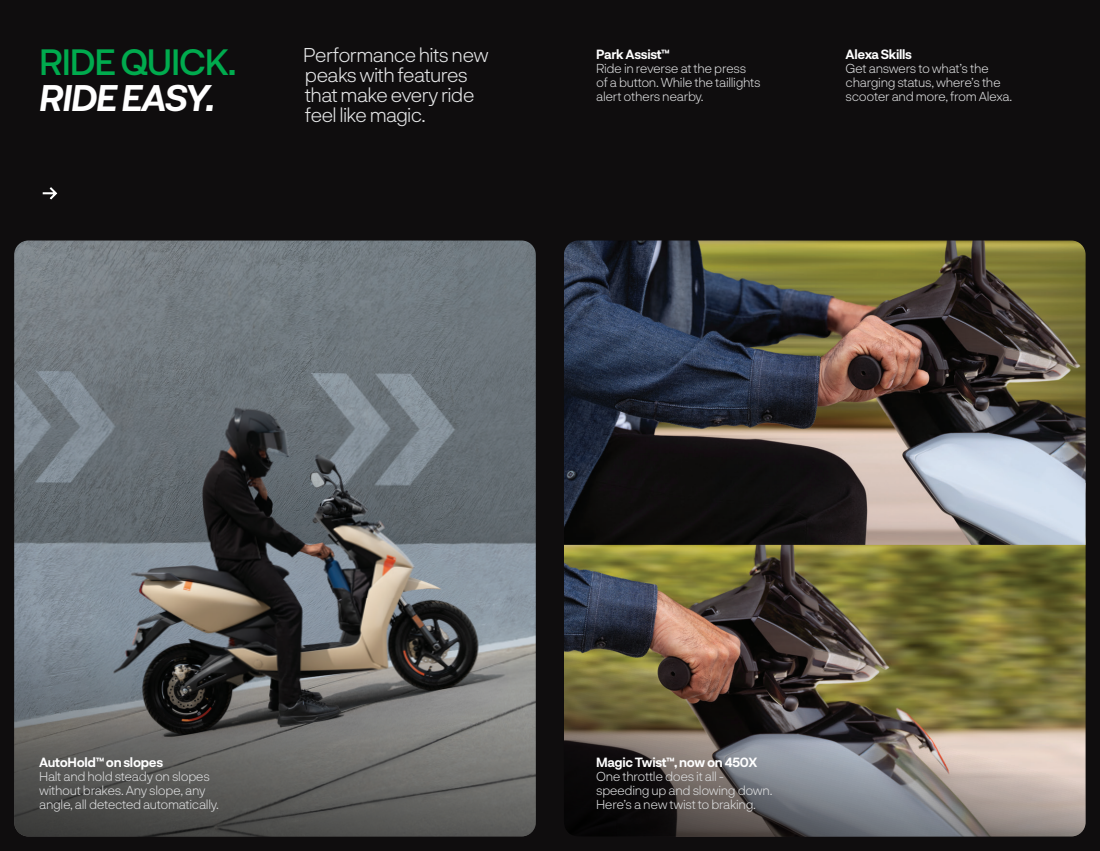
<style>
.page{position:relative;width:1100px;height:851px;background:#fff}
.page>*{position:absolute;margin:0;border:0;box-sizing:border-box;transform-origin:0 0}
.t1{font:500 36px "Neurial Grotesk";letter-spacing:-.035em;color:#00ab4e}
.t2{font:italic 700 36px "Neurial Grotesk";letter-spacing:-.035em;color:#fff}
.t3{font:300 20px/20px "Neurial Grotesk";letter-spacing:-.035em;color:#e6e7e8}
.t4{font:300 13px/14px "Neurial Grotesk";letter-spacing:-.025em;color:#dbdcdd}
.t5{font:700 13px "Neurial Grotesk";letter-spacing:-.025em;color:#fff}
</style>
<div class="page">
<div style="left:0;top:0;width:1100px;height:850px;background:#0f0d0e"></div>
<img style="left:14px;top:240px;width:522px;height:358px">
<svg style="left:14px;top:598px;width:522px;height:238px;background:#626262"></svg>
<img style="left:564px;top:544px;width:521px;height:59px">
<img style="left:564px;top:240px;width:521px;height:304px">
<img style="left:564px;top:603px;width:521px;height:233px">
<svg style="left:43px;top:187px;width:14px;height:12px"></svg>
<h1 class="t1" style="left:39px;top:37px;width:199px">RIDE QUICK.</h1>
<h1 class="t2" style="left:39px;top:72px;width:177px">RIDE EASY.</h1>
<h2 class="t3" style="left:303px;top:44px;width:187px">Performance hits new peaks with features that make every ride feel like magic.</h2>
<p class="t5" style="left:596px;top:45px;width:75px">Park Assist™</p>
<p class="t4" style="left:596px;top:61px;width:166px">Ride in reverse at the press of a button. While the taillights alert others nearby.</p>
<p class="t5" style="left:846px;top:45px;width:68px">Alexa Skills</p>
<p class="t4" style="left:846px;top:61px;width:168px">Get answers to what’s the charging status, where’s the scooter and more, from Alexa.</p>
<p class="t5" style="left:39px;top:753px;width:125px">AutoHold™ on slopes</p>
<p class="t4" style="left:39px;top:768px;width:181px">Halt and hold steady on slopes without brakes. Any slope, any angle, all detected automatically.</p>
<p class="t5" style="left:596px;top:753px;width:163px">Magic Twist™, now on 450X</p>
<p class="t4" style="left:596px;top:768px;width:178px">One throttle does it all - speeding up and slowing down.<br>Here’s a new twist to braking.</p>
</div>
